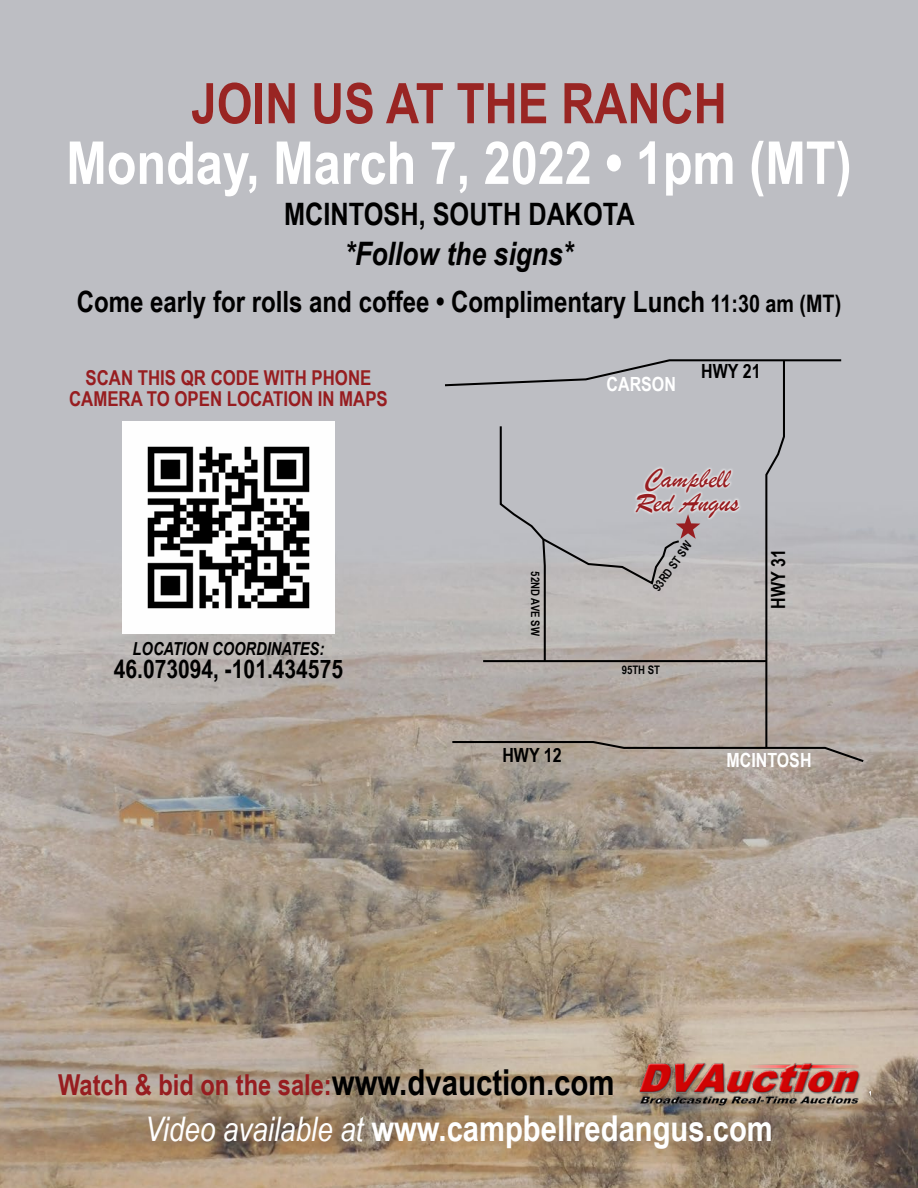
<style>
.page{position:relative;width:918px;height:1188px;background:#fff}
.page>*{position:absolute;margin:0;border:0;box-sizing:border-box;transform-origin:0 0}
.t1{font:700 59.25px "Arial Narrow";color:#fff}
.t2{font:700 55.95px "Arial Narrow";color:#992523}
.t3{font:700 35.55px "Arial Narrow";color:#fff}
.t4{font:italic 700 32.25px "Arial Narrow";color:#000}
.t5{font:700 30.9px "Arial Narrow";color:#000}
.t6{font:700 29.25px "Arial Narrow";color:#000}
.t7{font:700 28.8px "Arial Narrow";color:#971d20}
.t8{font:28.05px/23.5px "Brush Script";color:#971d20;text-align:center}
.t9{font:700 25.65px "Arial Narrow";color:#000}
.t10{font:700 20.55px/21px "Arial Narrow";color:#971d20;text-align:center}
.t11{font:700 19.5px "Arial Narrow";color:#000}
.t12{font:700 19.5px "Arial Narrow";color:#fff}
.t13{font:italic 700 18px "Arial Narrow";color:#000}
.t14{font:700 11.7px "Arial Narrow";color:#000}
.s1{font-size:24.15px}
.s2{font-size:35.85px;color:#000}
.s3{font-weight:400;font-style:italic;font-size:33.9px}
</style>
<div class="page">
<img style="left:0;top:0;width:918px;height:1188px">
<img style="left:633px;top:1060px;width:237px;height:50px">
<img style="left:123px;top:422px;width:211px;height:211px">
<svg style="left:443px;top:358px;width:423px;height:406px;background:#b5b1b1"></svg>
<svg style="left:633px;top:466px;width:109px;height:55px;fill:#c3c4c9"></svg>
<h2 class="t2" style="left:191px;top:61px;width:537px">JOIN US AT THE RANCH</h2>
<h1 class="t1" style="left:66px;top:118px;width:787px">Monday, March 7, 2022 • 1pm (MT)</h1>
<p class="t5" style="left:284px;top:191px;width:352px">MCINTOSH, SOUTH DAKOTA</p>
<p class="t4" style="left:345px;top:230px;width:230px">*Follow the signs*</p>
<p class="t6" style="left:77px;top:279px;width:766px">Come early for rolls and coffee • Complimentary Lunch <span class="s1">11:30 am (MT)</span></p>
<p class="t10" style="left:69px;top:367px;width:320px">SCAN THIS QR CODE WITH PHONE<br>CAMERA TO OPEN LOCATION IN MAPS</p>
<p class="t13" style="left:133px;top:636px;width:193px">LOCATION COORDINATES:</p>
<p class="t9" style="left:114px;top:650px;width:231px">46.073094, -101.434575</p>
<p class="t14" style="left:544px;top:571px;width:66px;rotate:90deg">52ND AVE SW</p>
<p class="t11" style="left:502px;top:741px;width:61px">HWY 12</p>
<p class="t12" style="left:607px;top:370px;width:71px">CARSON</p>
<p class="t11" style="left:701px;top:356px;width:61px">HWY 21</p>
<p class="t8" style="left:635px;top:468px;width:106px">Campbell<br>Red Angus</p>
<p class="t14" style="left:648px;top:584px;width:59px;rotate:-54deg">93RD ST SW</p>
<p class="t14" style="left:622px;top:661px;width:40px">95TH ST</p>
<p class="t11" style="left:764px;top:609px;width:61px;rotate:-90deg">HWY 31</p>
<p class="t12" style="left:726px;top:746px;width:87px">MCINTOSH</p>
<p class="t7" style="left:58px;top:1063px;width:558px">Watch &amp; bid on the sale:<span class="s2">www.dvauction.com</span></p>
<p class="t3" style="left:145px;top:1101px;width:629px"><span class="s3">Video available at</span> www.campbellredangus.com</p>
</div>
